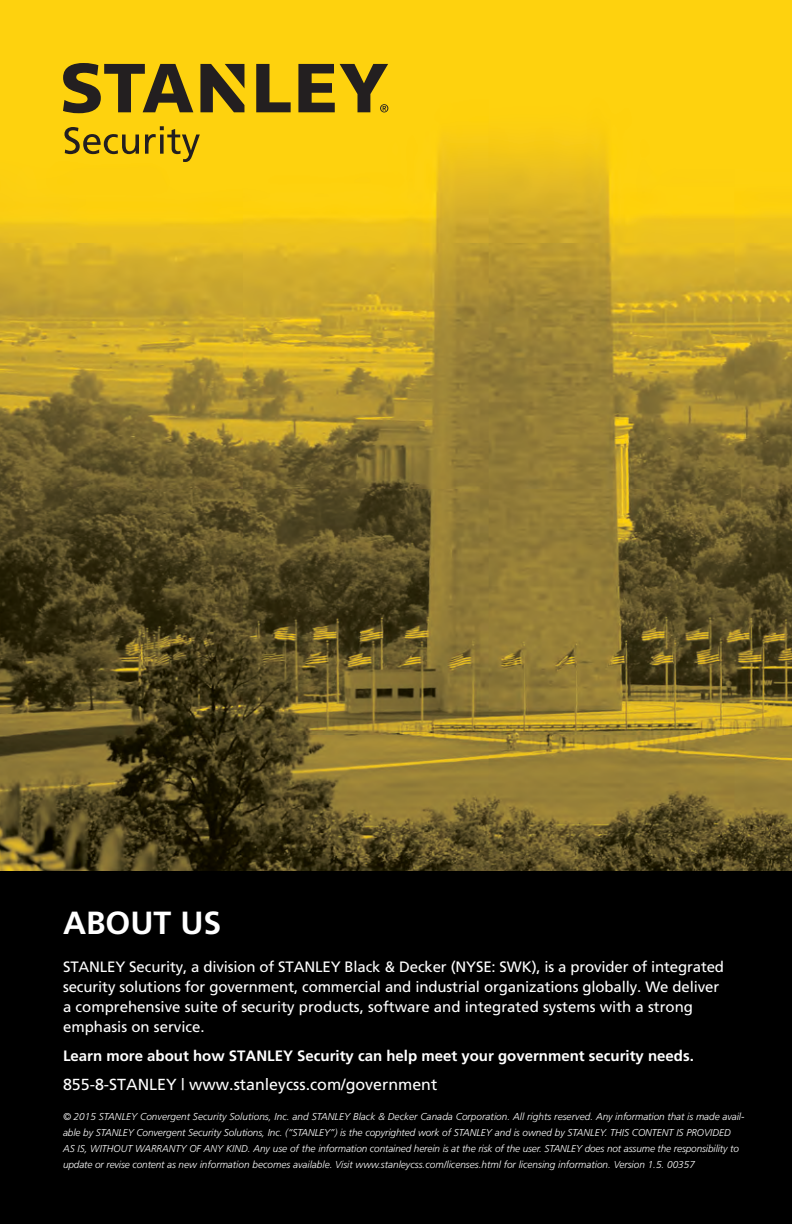
<style>
.page{position:relative;width:792px;height:1224px;background:#fff}
.page>*{position:absolute;margin:0;border:0;box-sizing:border-box;transform-origin:0 0}
.Body_Text{font:700 32px "Frutiger";color:#fff}
.Body_Text-2{font:16px "Frutiger";color:#fff}
.Body_Text-3{font:15px/20px "Frutiger";letter-spacing:-.01em;color:#fff}
.Body_Text-4{font:700 15px "Frutiger";color:#fff}
.Body_Text-5{font:italic 300 10px/16px "Frutiger";color:#fff}
</style>
<div class="page">
<img style="left:0;top:0;width:792px;height:871px">
<div style="left:0;top:871px;width:792px;height:353px;background:#000"></div>
<svg style="left:64px;top:127px;width:75px;height:27px;background:#b99a13"></svg>
<svg style="left:145px;top:126px;width:55px;height:36px;background:#caa712"></svg>
<svg style="left:63px;top:63px;width:325px;height:50px;background:#937b16"></svg>
<p class="Body_Text" style="left:63px;top:904px;width:160px">ABOUT US</p>
<p class="Body_Text-3" style="left:63px;top:957px;width:663px">STANLEY Security, a division of STANLEY Black &amp; Decker (NYSE: SWK), is a provider of integrated security solutions for government, commercial and industrial organizations globally. We deliver a comprehensive suite of security products, software and integrated systems with a strong emphasis on service.</p>
<p class="Body_Text-4" style="left:63px;top:1047px;width:632px">Learn more about how STANLEY Security can help meet your government security needs.</p>
<p class="Body_Text-2" style="left:63px;top:1075px;width:376px">855-8-STANLEY | www.stanleycss.com/government</p>
<p class="Body_Text-5" style="left:63px;top:1108px;width:683px">© 2015 STANLEY Convergent Security Solutions, Inc. and STANLEY Black &amp; Decker Canada Corporation. All rights reserved. Any information that is made avail&shy;able by STANLEY Convergent Security Solutions, Inc. (“STANLEY”) is the copyrighted work of STANLEY and is owned by STANLEY. THIS CONTENT IS PROVIDED AS IS, WITHOUT WARRANTY OF ANY KIND. Any use of the information contained herein is at the risk of the user. STANLEY does not assume the responsibility to update or revise content as new information becomes available. Visit www.stanleycss.com/licenses.html for licensing information. Version 1.5. 00357</p>
</div>
